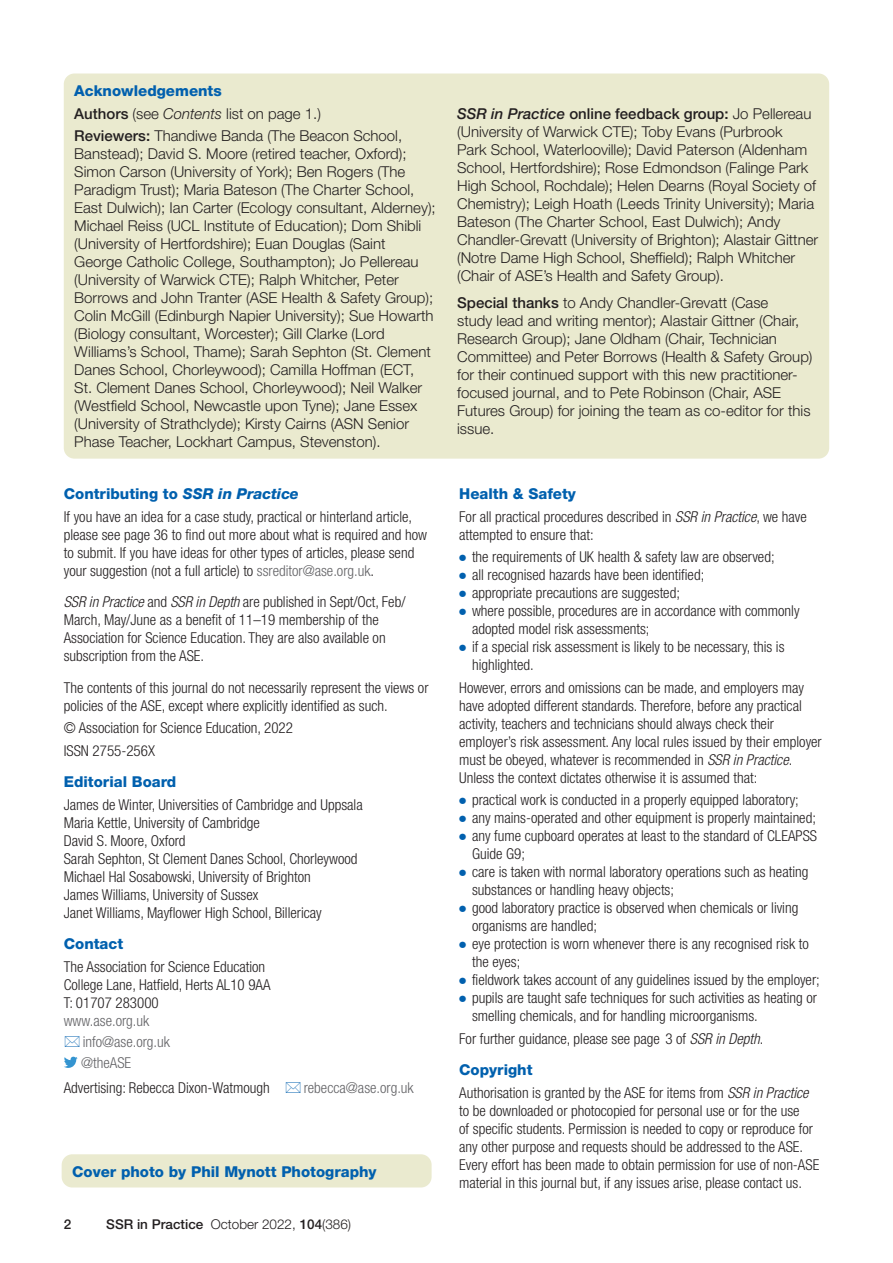
<style>
.page{position:relative;width:893px;height:1263px;background:#fff}
.page>*{position:absolute;margin:0;border:0;box-sizing:border-box;transform-origin:0 0}
.CH_box_text_condense{font:300 condensed 15px/18px "Helvetica Neue LT Std";color:#231f20}
.CH_box_text{font:300 15px/18px "Helvetica Neue LT Std";color:#231f20}
.CH_table_bulleted_li{font:300 condensed 15px/18px "Helvetica Neue LT Std";color:#231f20}
.CH_box_head{font:800 15px "Helvetica Neue LT Std";color:#0160ae}
.CH_box_text_condense-2{font:300 condensed 15px/21px "Helvetica Neue LT Std";color:#636366}
.t1{font:300 13.5px "Helvetica Neue LT Std";color:#231f20}
.t2{font:500 13.5px "Helvetica Neue LT Std";color:#231f20}
.s1{font-weight:500}
.s2{font-style:italic}
.s3{color:#636366}
.s4{font-weight:500;font-style:italic}
.s5{color:#0160ae}
</style>
<div class="page">
<svg style="left:64px;top:1057px;width:14px;height:11px"></svg>
<div style="left:64px;top:74px;width:765px;height:385px;background:#eaeacf;border-radius:11px"></div>
<div style="left:62px;top:1154px;width:370px;height:33px;background:#eaeacf;border-radius:11px"></div>
<p class="CH_box_head" style="left:74px;top:82px;width:149px">Acknowledgements</p>
<p class="CH_box_text" style="left:74px;top:104px;width:248px"><span class="s1">Authors</span> (see <span class="s2">Contents</span> list on page 1.)</p>
<p class="CH_box_text" style="left:74px;top:127px;width:363px"><span class="s1">Reviewers:</span> Thandiwe Banda (The Beacon School, Banstead); David S. Moore (retired teacher, Oxford); Simon Carson (University of York); Ben Rogers (The Paradigm Trust); Maria Bateson (The Charter School, East Dulwich); Ian Carter (Ecology consultant, Alderney); Michael Reiss (UCL Institute of Education); Dom Shibli (University of Hertfordshire); Euan Douglas (Saint George Catholic College, Southampton); Jo Pellereau (University of Warwick CTE); Ralph Whitcher, Peter Borrows and John Tranter (ASE Health &amp; Safety Group); Colin McGill (Edinburgh Napier University); Sue Howarth (Biology consultant, Worcester); Gill Clarke (Lord Williams’s School, Thame); Sarah Sephton (St. Clement Danes School, Chorleywood); Camilla Hoffman (ECT, St. Clement Danes School, Chorleywood); Neil Walker (Westfield School, Newcastle upon Tyne); Jane Essex (University of Strathclyde); Kirsty Cairns (ASN Senior Phase Teacher, Lockhart Campus, Stevenston).</p>
<p class="CH_box_head" style="left:64px;top:485px;width:237px">Contributing to <span class="s2">SSR in Practice</span></p>
<p class="CH_box_text_condense" style="left:64px;top:507px;width:365px">If you have an idea for a case study, practical or hinterland article, please see page 36 to find out more about what is required and how to submit. If you have ideas for other types of articles, please send your suggestion (not a full article) to <span class="s3">ssreditor@ase.org.uk</span>.</p>
<p class="CH_box_text_condense" style="left:64px;top:593px;width:343px"><span class="s2">SSR in Practice</span> and <span class="s2">SSR in Depth</span> are published in Sept/Oct, Feb/ March, May/June as a benefit of 11–19 membership of the Association for Science Education. They are also available on subscription from the ASE.</p>
<p class="CH_box_text_condense" style="left:64px;top:678px;width:366px">The contents of this journal do not necessarily represent the views or policies of the ASE, except where explicitly identified as such.</p>
<p class="CH_box_text_condense" style="left:64px;top:719px;width:231px">© Association for Science Education, 2022</p>
<p class="CH_box_text_condense" style="left:64px;top:741px;width:93px">ISSN 2755-256X</p>
<p class="CH_box_head" style="left:64px;top:773px;width:114px">Editorial Board</p>
<p class="CH_box_text_condense" style="left:64px;top:795px;width:300px">James de Winter, Universities of Cambridge and Uppsala Maria Kettle, University of Cambridge<br>David S. Moore, Oxford<br>Sarah Sephton, St Clement Danes School, Chorleywood Michael Hal Sosabowski, University of Brighton<br>James Williams, University of Sussex<br>Janet Williams, Mayflower High School, Billericay</p>
<p class="CH_box_head" style="left:64px;top:935px;width:61px">Contact</p>
<p class="CH_box_text_condense" style="left:64px;top:957px;width:208px">The Association for Science Education<br>College Lane, Hatfield, Herts AL10 9AA<br>T: 01707 283000<br><span class="s3">www.ase.org.uk</span></p>
<p class="CH_box_text_condense-2" style="left:81px;top:1031px;width:90px">info@ase.org.uk @theASE</p>
<p class="CH_box_text_condense" style="left:64px;top:1079px;width:207px">Advertising: Rebecca Dixon-Watmough</p>
<p class="CH_box_text_condense-2" style="left:304px;top:1077px;width:112px">rebecca@ase.org.uk</p>
<p class="CH_box_head" style="left:72px;top:1163px;width:306px">Cover photo by Phil Mynott Photography</p>
<p class="t2" style="left:64px;top:1216px;width:9px">2</p>
<p class="t1" style="left:106px;top:1216px;width:246px"><span class="s1">SSR in Practice</span> October 2022, <span class="s1">104</span>(386)</p>
<p class="CH_box_text" style="left:457px;top:104px;width:363px"><span class="s4">SSR in Practice</span> <span class="s1">online feedback group:</span> Jo Pellereau (University of Warwick CTE); Toby Evans (Purbrook<br>Park School, Waterlooville); David Paterson (Aldenham School, Hertfordshire); Rose Edmondson (Falinge Park High School, Rochdale); Helen Dearns (Royal Society of Chemistry); Leigh Hoath (Leeds Trinity University); Maria Bateson (The Charter School, East Dulwich); Andy Chandler-Grevatt (University of Brighton); Alastair Gittner (Notre Dame High School, Sheffield); Ralph Whitcher (Chair of ASE’s Health and Safety Group).</p>
<p class="CH_box_text" style="left:457px;top:293px;width:357px"><span class="s1">Special thanks</span> to Andy Chandler-Grevatt (Case<br>study lead and writing mentor); Alastair Gittner (Chair, Research Group); Jane Oldham (Chair, Technician Committee) and Peter Borrows (Health &amp; Safety Group) for their continued support with this new practitioner&shy;focused journal, and to Pete Robinson (Chair, ASE Futures Group) for joining the team as co-editor for this issue.</p>
<p class="CH_box_head" style="left:459px;top:485px;width:118px">Health &amp; Safety</p>
<p class="CH_box_text_condense" style="left:459px;top:507px;width:349px">For all practical procedures described in <span class="s2">SSR in Practice</span>, we have attempted to ensure that:</p>
<p class="CH_table_bulleted_li" style="left:459px;top:548px;width:317px"><span class="s5">●</span> the requirements of UK health &amp; safety law are observed;</p>
<p class="CH_table_bulleted_li" style="left:459px;top:566px;width:247px"><span class="s5">●</span> all recognised hazards have been identified;</p>
<p class="CH_table_bulleted_li" style="left:459px;top:584px;width:222px"><span class="s5">●</span> appropriate precautions are suggested;</p>
<p class="CH_table_bulleted_li" style="left:472px;top:602px;width:329px;text-indent:-13px"><span class="s5">●</span> where possible, procedures are in accordance with commonly adopted model risk assessments;</p>
<p class="CH_table_bulleted_li" style="left:472px;top:638px;width:314px;text-indent:-13px"><span class="s5">●</span> if a special risk assessment is likely to be necessary, this is highlighted.</p>
<p class="CH_box_text_condense" style="left:459px;top:678px;width:364px">However, errors and omissions can be made, and employers may have adopted different standards. Therefore, before any practical activity, teachers and technicians should always check their employer’s risk assessment. Any local rules issued by their employer must be obeyed, whatever is recommended in <span class="s2">SSR in Practice</span>.<br>Unless the context dictates otherwise it is assumed that:</p>
<p class="CH_table_bulleted_li" style="left:459px;top:791px;width:341px"><span class="s5">●</span> practical work is conducted in a properly equipped laboratory;</p>
<p class="CH_table_bulleted_li" style="left:459px;top:809px;width:358px"><span class="s5">●</span> any mains-operated and other equipment is properly maintained;</p>
<p class="CH_table_bulleted_li" style="left:472px;top:827px;width:347px;text-indent:-13px"><span class="s5">●</span> any fume cupboard operates at least to the standard of CLEAPSS<br>Guide G9;</p>
<p class="CH_table_bulleted_li" style="left:472px;top:863px;width:338px;text-indent:-13px"><span class="s5">●</span> care is taken with normal laboratory operations such as heating substances or handling heavy objects;</p>
<p class="CH_table_bulleted_li" style="left:472px;top:899px;width:328px;text-indent:-13px"><span class="s5">●</span> good laboratory practice is observed when chemicals or living organisms are handled;</p>
<p class="CH_table_bulleted_li" style="left:472px;top:935px;width:338px;text-indent:-13px"><span class="s5">●</span> eye protection is worn whenever there is any recognised risk to the eyes;</p>
<p class="CH_table_bulleted_li" style="left:459px;top:971px;width:362px"><span class="s5">●</span> fieldwork takes account of any guidelines issued by the employer;</p>
<p class="CH_table_bulleted_li" style="left:472px;top:989px;width:346px;text-indent:-13px"><span class="s5">●</span> pupils are taught safe techniques for such activities as heating or smelling chemicals, and for handling microorganisms.</p>
<p class="CH_box_text_condense" style="left:459px;top:1029px;width:306px">For further guidance, please see page 3 of <span class="s2">SSR in Depth</span>.</p>
<p class="CH_box_head" style="left:459px;top:1061px;width:75px">Copyright</p>
<p class="CH_box_text_condense" style="left:459px;top:1083px;width:362px">Authorisation is granted by the ASE for items from <span class="s2">SSR in Practice </span>to be downloaded or photocopied for personal use or for the use<br>of specific students. Permission is needed to copy or reproduce for any other purpose and requests should be addressed to the ASE.<br>Every effort has been made to obtain permission for use of non-ASE material in this journal but, if any issues arise, please contact us.</p>
</div>
